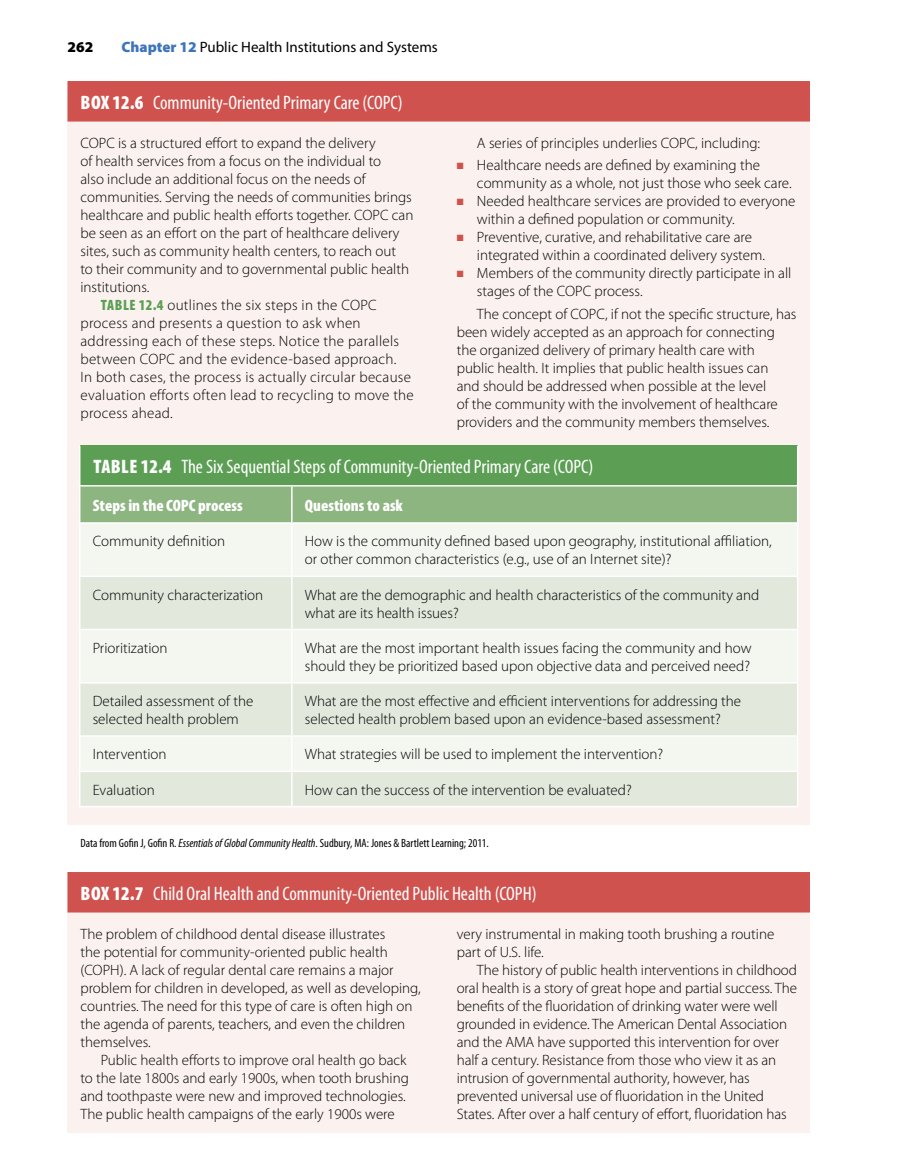
<style>
.page{position:relative;width:918px;height:1175px;background:#fff}
.page>*{position:absolute;margin:0;border:0;box-sizing:border-box;transform-origin:0 0}
.t1{font:condensed 19.5px "Myriad Pro";color:#fff}
.t2{font:900 condensed 16.5px "Myriad Pro";color:#fff}
.t3{font:300 15px/18px "Myriad Pro";color:#000}
.t4{font:300 15px "Myriad Pro";letter-spacing:.02em;color:#000}
.t5{font:15px "Myriad Pro";color:#000}
.t6{font:900 15px "Myriad Pro";color:#000}
.t7{font:condensed 12px "Myriad Pro";color:#000}
.s1{font-weight:900;color:#3e75ba}
.s2{font-weight:900}
.s3{font-weight:900;font-stretch:condensed;color:#5c9f54}
.s4{color:#d0524e}
.s5{font-style:italic}
</style>
<div class="page">
<div style="left:67px;top:81px;width:743px;height:743px;background:#fbf2ef"></div>
<div style="left:67px;top:81px;width:743px;height:41px;background:#d0524e"></div>
<div style="left:80px;top:446px;width:718px;height:40px;background:#5c9f54"></div>
<div style="left:79px;top:445px;width:719px;height:41px;border:2px solid #fff"></div>
<div style="left:80px;top:486px;width:717px;height:36px;background:#8cb580"></div>
<svg style="left:80px;top:577px;width:717px;height:229px;fill:#e2e9dc"></svg>
<hr style="left:79px;top:486px;width:1px;height:36px;background:#fff">
<hr style="left:291px;top:486px;width:2px;height:36px;background:#fff">
<hr style="left:797px;top:486px;width:1px;height:36px;background:#fff">
<hr style="left:79px;top:522px;width:213px;height:2px;background:#fff">
<hr style="left:79px;top:524px;width:1px;height:51px;background:#fff">
<hr style="left:292px;top:522px;width:506px;height:2px;background:#fff">
<hr style="left:291px;top:524px;width:2px;height:51px;background:#fff">
<hr style="left:797px;top:524px;width:1px;height:51px;background:#fff">
<hr style="left:79px;top:575px;width:213px;height:2px;background:#fff">
<hr style="left:79px;top:577px;width:1px;height:52px;background:#fff">
<hr style="left:292px;top:575px;width:506px;height:2px;background:#fff">
<hr style="left:291px;top:577px;width:2px;height:52px;background:#fff">
<hr style="left:797px;top:577px;width:1px;height:52px;background:#fff">
<hr style="left:79px;top:629px;width:213px;height:1px;background:#fff">
<hr style="left:79px;top:630px;width:1px;height:52px;background:#fff">
<hr style="left:292px;top:629px;width:506px;height:1px;background:#fff">
<hr style="left:291px;top:630px;width:2px;height:52px;background:#fff">
<hr style="left:797px;top:630px;width:1px;height:52px;background:#fff">
<hr style="left:79px;top:682px;width:213px;height:1px;background:#fff">
<hr style="left:79px;top:683px;width:1px;height:52px;background:#fff">
<hr style="left:292px;top:682px;width:506px;height:1px;background:#fff">
<hr style="left:291px;top:683px;width:2px;height:52px;background:#fff">
<hr style="left:797px;top:683px;width:1px;height:52px;background:#fff">
<hr style="left:79px;top:735px;width:213px;height:2px;background:#fff">
<hr style="left:79px;top:737px;width:1px;height:33px;background:#fff">
<hr style="left:292px;top:735px;width:506px;height:2px;background:#fff">
<hr style="left:291px;top:737px;width:2px;height:33px;background:#fff">
<hr style="left:797px;top:737px;width:1px;height:33px;background:#fff">
<hr style="left:79px;top:770px;width:213px;height:2px;background:#fff">
<hr style="left:79px;top:772px;width:1px;height:34px;background:#fff">
<hr style="left:292px;top:770px;width:506px;height:2px;background:#fff">
<hr style="left:291px;top:772px;width:2px;height:34px;background:#fff">
<hr style="left:797px;top:772px;width:1px;height:34px;background:#fff">
<hr style="left:79px;top:806px;width:213px;height:1px;background:#fff">
<hr style="left:292px;top:806px;width:506px;height:1px;background:#fff">
<div style="left:67px;top:872px;width:743px;height:260px;background:#fbf2ef"></div>
<div style="left:67px;top:872px;width:743px;height:40px;background:#d0524e"></div>
<p class="t6" style="left:68px;top:37px;width:27px">262</p>
<p class="t5" style="left:122px;top:37px;width:318px"><span class="s1">Chapter 12</span> Public Health Institutions and Systems</p>
<p class="t1" style="left:81px;top:91px;width:324px"><span class="s2">BOX 12.6</span> Community-Oriented Primary Care (COPC)</p>
<p class="t3" style="left:80px;top:134px;width:297px">COPC is a structured effort to expand the delivery</p>
<p class="t3" style="left:80px;top:152px;width:302px">of health services from a focus on the individual to</p>
<p class="t3" style="left:80px;top:170px;width:287px">also include an additional focus on the needs of</p>
<p class="t3" style="left:80px;top:188px;width:333px">communities. Serving the needs of communities brings</p>
<p class="t3" style="left:80px;top:206px;width:334px">healthcare and public health efforts together. COPC can</p>
<p class="t3" style="left:80px;top:224px;width:321px">be seen as an effort on the part of healthcare delivery</p>
<p class="t3" style="left:80px;top:242px;width:317px">sites, such as community health centers, to reach out</p>
<p class="t3" style="left:80px;top:260px;width:330px">to their community and to governmental public health</p>
<p class="t3" style="left:80px;top:278px;width:70px">institutions.</p>
<p class="t4" style="left:101px;top:296px;width:277px"><span class="s3">TABLE 12.4</span> outlines the six steps in the COPC</p>
<p class="t4" style="left:80px;top:314px;width:282px">process and presents a question to ask when</p>
<p class="t4" style="left:80px;top:332px;width:320px">addressing each of these steps. Notice the parallels</p>
<p class="t4" style="left:80px;top:350px;width:318px">between COPC and the evidence-based approach.</p>
<p class="t4" style="left:80px;top:368px;width:332px">In both cases, the process is actually circular because</p>
<p class="t4" style="left:80px;top:386px;width:335px">evaluation efforts often lead to recycling to move the</p>
<p class="t4" style="left:80px;top:404px;width:94px">process ahead.</p>
<p class="t3" style="left:477px;top:134px;width:285px">A series of principles underlies COPC, including:</p>
<p class="t3" style="left:477px;top:156px;width:316px;text-indent:-20px"><span class="s4">■</span> Healthcare needs are defined by examining the community as a whole, not just those who seek care.</p>
<p class="t3" style="left:477px;top:192px;width:320px;text-indent:-20px"><span class="s4">■</span> Needed healthcare services are provided to everyone within a defined population or community.</p>
<p class="t3" style="left:477px;top:228px;width:290px;text-indent:-20px"><span class="s4">■</span> Preventive, curative, and rehabilitative care are integrated within a coordinated delivery system.</p>
<p class="t3" style="left:477px;top:264px;width:316px;text-indent:-20px"><span class="s4">■</span> Members of the community directly participate in all stages of the COPC process.</p>
<p class="t3" style="left:457px;top:305px;width:341px;text-indent:20px">The concept of COPC, if not the specific structure, has been widely accepted as an approach for connecting the organized delivery of primary health care with<br>public health. It implies that public health issues can<br>and should be addressed when possible at the level<br>of the community with the involvement of healthcare providers and the community members themselves.</p>
<p class="t1" style="left:94px;top:455px;width:501px"><span class="s2">TABLE 12.4</span> The Six Sequential Steps of Community-Oriented Primary Care (COPC)</p>
<p class="t2" style="left:93px;top:495px;width:151px">Steps in the COPC process</p>
<p class="t2" style="left:305px;top:495px;width:100px">Questions to ask</p>
<p class="t3" style="left:93px;top:532px;width:134px">Community definition</p>
<p class="t3" style="left:305px;top:532px;width:469px">How is the community defined based upon geography, institutional affiliation, or other common characteristics (e.g., use of an Internet site)?</p>
<p class="t3" style="left:93px;top:585px;width:172px">Community characterization</p>
<p class="t3" style="left:305px;top:585px;width:456px">What are the demographic and health characteristics of the community and what are its health issues?</p>
<p class="t3" style="left:93px;top:638px;width:76px">Prioritization</p>
<p class="t3" style="left:305px;top:638px;width:448px">What are the most important health issues facing the community and how should they be prioritized based upon objective data and perceived need?</p>
<p class="t3" style="left:93px;top:692px;width:162px">Detailed assessment of the selected health problem</p>
<p class="t3" style="left:305px;top:692px;width:438px">What are the most effective and efficient interventions for addressing the selected health problem based upon an evidence-based assessment?</p>
<p class="t3" style="left:93px;top:745px;width:75px">Intervention</p>
<p class="t3" style="left:305px;top:745px;width:360px">What strategies will be used to implement the intervention?</p>
<p class="t3" style="left:93px;top:780px;width:64px">Evaluation</p>
<p class="t3" style="left:305px;top:780px;width:328px">How can the success of the intervention be evaluated?</p>
<p class="t7" style="left:80px;top:836px;width:410px">Data from Gofin J, Gofin R. <span class="s5">Essentials of Global Community Health</span>. Sudbury, MA: Jones &amp; Bartlett Learning; 2011.</p>
<p class="t1" style="left:81px;top:881px;width:458px"><span class="s2">BOX 12.7</span> Child Oral Health and Community-Oriented Public Health (COPH)</p>
<p class="t3" style="left:80px;top:924px;width:307px">The problem of childhood dental disease illustrates</p>
<p class="t3" style="left:80px;top:942px;width:309px">the potential for community-oriented public health</p>
<p class="t3" style="left:80px;top:960px;width:315px">(COPH). A lack of regular dental care remains a major</p>
<p class="t3" style="left:80px;top:978px;width:342px">problem for children in developed, as well as developing,</p>
<p class="t3" style="left:80px;top:996px;width:334px">countries. The need for this type of care is often high on</p>
<p class="t3" style="left:80px;top:1014px;width:326px">the agenda of parents, teachers, and even the children</p>
<p class="t3" style="left:80px;top:1032px;width:72px">themselves.</p>
<p class="t3" style="left:101px;top:1050px;width:307px">Public health efforts to improve oral health go back</p>
<p class="t3" style="left:80px;top:1068px;width:330px">to the late 1800s and early 1900s, when tooth brushing</p>
<p class="t3" style="left:80px;top:1086px;width:327px">and toothpaste were new and improved technologies.</p>
<p class="t3" style="left:80px;top:1104px;width:316px">The public health campaigns of the early 1900s were</p>
<p class="t3" style="left:457px;top:924px;width:319px">very instrumental in making tooth brushing a routine</p>
<p class="t3" style="left:457px;top:942px;width:89px">part of U.S. life.</p>
<p class="t3" style="left:477px;top:960px;width:322px">The history of public health interventions in childhood</p>
<p class="t3" style="left:457px;top:978px;width:342px">oral health is a story of great hope and partial success. The</p>
<p class="t3" style="left:457px;top:996px;width:322px">benefits of the fluoridation of drinking water were well</p>
<p class="t3" style="left:457px;top:1014px;width:332px">grounded in evidence. The American Dental Association</p>
<p class="t3" style="left:457px;top:1032px;width:324px">and the AMA have supported this intervention for over</p>
<p class="t3" style="left:457px;top:1050px;width:321px">half a century. Resistance from those who view it as an</p>
<p class="t3" style="left:457px;top:1068px;width:295px">intrusion of governmental authority, however, has</p>
<p class="t3" style="left:457px;top:1086px;width:309px">prevented universal use of fluoridation in the United</p>
<p class="t3" style="left:457px;top:1104px;width:331px">States. After over a half century of effort, fluoridation has</p>
</div>
